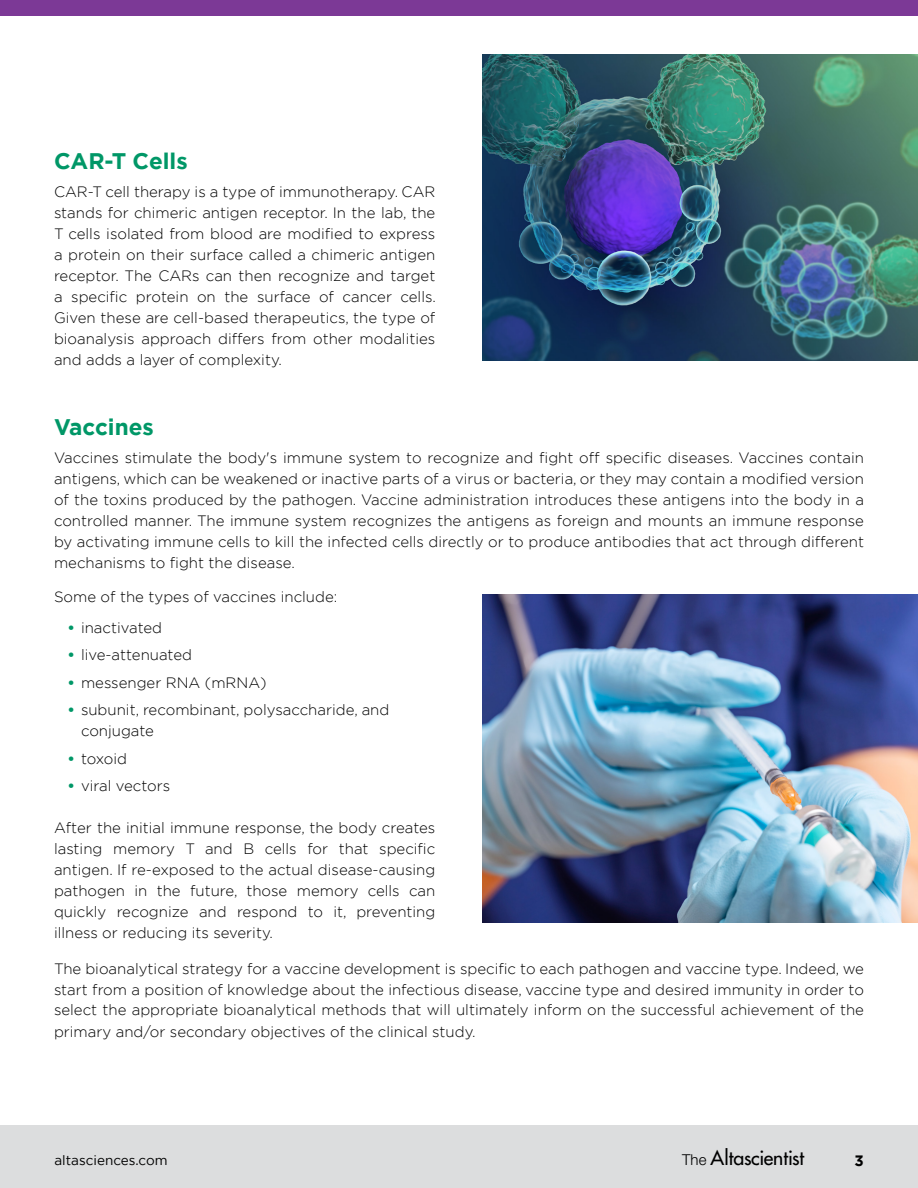
<style>
.page{position:relative;width:918px;height:1188px;background:#fff}
.page>*{position:absolute;margin:0;border:0;box-sizing:border-box;transform-origin:0 0}
.t1{font:700 22.5px "Gotham";color:#009767}
.t2{font:500 19.5px "Futura Std";letter-spacing:-.01em;color:#000}
.t3{font:300 15px/21px "Gotham";color:#000;text-align:justify}
.t4{font:700 15px "Gotham";color:#000}
.t5{font:13.5px "Gotham";color:#000}
.s1{font-weight:700;color:#009767}
.s2{font-family:"Helvetica Neue LT Std";font-weight:300;font-size:15px}
</style>
<div class="page">
<div style="left:0;top:1125px;width:918px;height:63px;background:#dcddde"></div>
<div style="left:0;top:0;width:918px;height:15px;background:#7c3996"></div>
<img style="left:483px;top:54px;width:435px;height:307px">
<img style="left:483px;top:594px;width:435px;height:328px">
<h1 class="t1" style="left:54px;top:146px;width:135px">CAR-T Cells</h1>
<p class="t3" style="left:54px;top:181px;width:383px">CAR-T cell therapy is a type of immunotherapy. CAR stands for chimeric antigen receptor. In the lab, the T cells isolated from blood are modified to express a protein on their surface called a chimeric antigen receptor. The CARs can then recognize and target a specific protein on the surface of cancer cells.<br>Given these are cell-based therapeutics, the type of bioanalysis approach differs from other modalities and adds a layer of complexity.</p>
<h1 class="t1" style="left:54px;top:412px;width:101px">Vaccines</h1>
<p class="t3" style="left:54px;top:446px;width:812px">Vaccines stimulate the body's immune system to recognize and fight off specific diseases. Vaccines contain antigens, which can be weakened or inactive parts of a virus or bacteria, or they may contain a modified version of the toxins produced by the pathogen. Vaccine administration introduces these antigens into the body in a controlled manner. The immune system recognizes the antigens as foreign and mounts an immune response by activating immune cells to kill the infected cells directly or to produce antibodies that act through different mechanisms to fight the disease.</p>
<p class="t3" style="left:54px;top:586px;width:285px">Some of the types of vaccines include:</p>
<p class="t3" style="left:68px;top:617px;width:96px"><span class="s1">•</span> inactivated</p>
<p class="t3" style="left:68px;top:644px;width:126px"><span class="s1">•</span> live-attenuated</p>
<p class="t3" style="left:68px;top:672px;width:201px"><span class="s1">•</span> messenger RNA (mRNA)</p>
<p class="t3" style="left:81px;top:699px;width:310px;text-indent:-14px"><span class="s1">•</span> subunit, recombinant, polysaccharide, and conjugate</p>
<p class="t3" style="left:68px;top:748px;width:61px"><span class="s1">•</span> toxoid</p>
<p class="t3" style="left:68px;top:775px;width:104px"><span class="s1">•</span> viral vectors</p>
<p class="t3" style="left:54px;top:816px;width:383px">After the initial immune response, the body creates lasting memory T and B cells for that specific antigen. If re-exposed to the actual disease-causing pathogen in the future, those memory cells can quickly recognize and respond to it, preventing illness or reducing its severity.</p>
<p class="t3" style="left:54px;top:957px;width:812px">The bioanalytical strategy for a vaccine development is specific to each pathogen and vaccine type. Indeed, we start from a position of knowledge about the infectious disease, vaccine type and desired immunity in order to select the appropriate bioanalytical methods that will ultimately inform on the successful achievement of the primary and/or secondary objectives of the clinical study.</p>
<p class="t5" style="left:54px;top:1152px;width:115px">altasciences.com</p>
<h2 class="t2" style="left:682px;top:1146px;width:123px"><span class="s2">The</span> Altascientist</h2>
<p class="t4" style="left:854px;top:1150px;width:11px">3</p>
</div>
